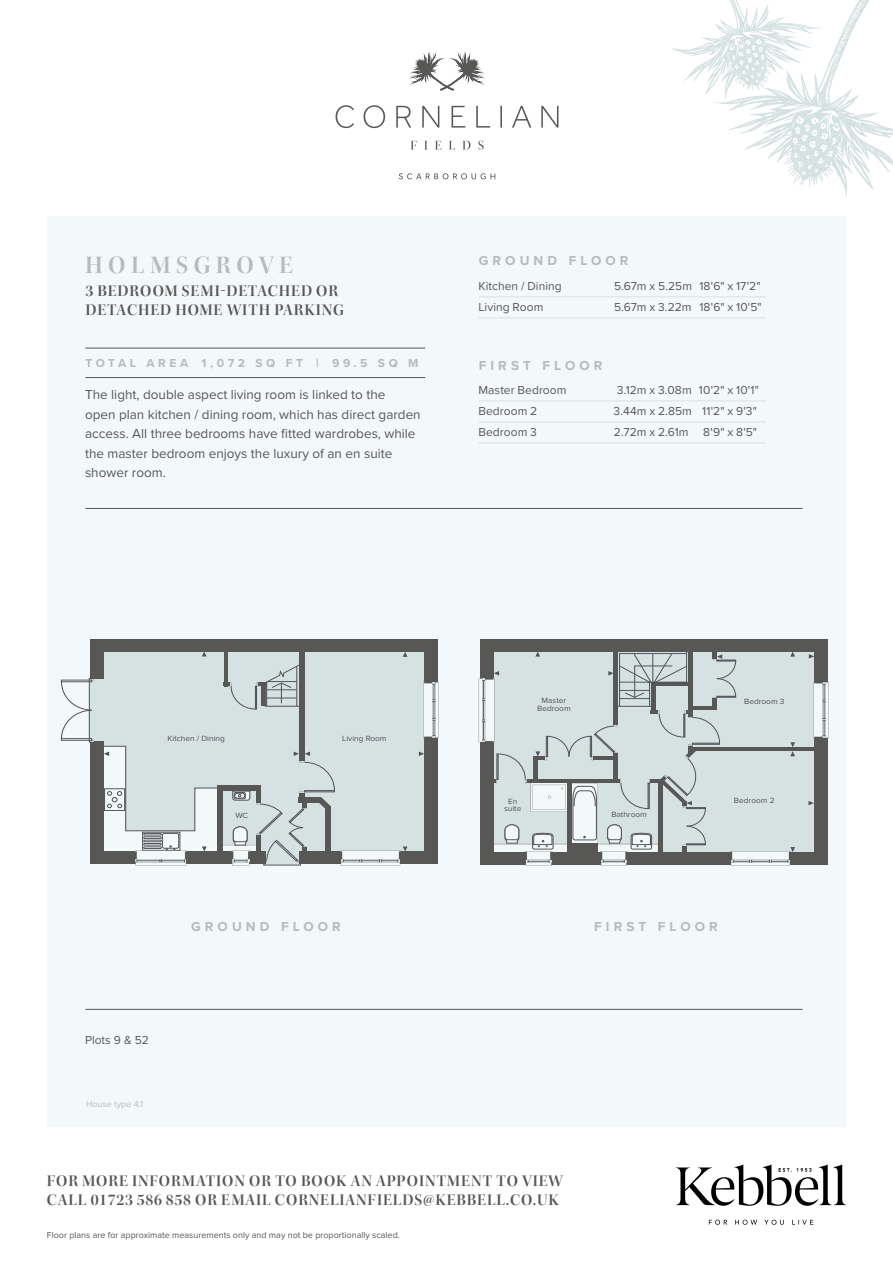
<style>
.page{position:relative;width:893px;height:1263px;background:#fff}
.page>*{position:absolute;margin:0;border:0;box-sizing:border-box;transform-origin:0 0}
.t1{font:25.5px "Kepler Std Semibold Disp";letter-spacing:.205em;color:#b4bdbe}
.t2{font:16.5px/19.5px "Kepler Std Semibold Disp";letter-spacing:.05em;color:#575756}
.t3{font:13.5px/19.5px "Proxima Nova";color:#575756}
.t4{font:700 13.5px "Proxima Nova";letter-spacing:.3em;color:#b4bdbe}
.t5{font:12px "Proxima Nova";letter-spacing:.005em;color:#575756}
.t6{font:700 12px "Proxima Nova";letter-spacing:.3em;color:#b4bdbe}
.t7{font:9px "Proxima Nova";color:#575756}
.t8{font:9px "Proxima Nova";color:#b4bdbe}
.t9{font:7.8px/7.8px "Proxima Nova";color:#50535a;text-align:center;scale:1.06 1}
</style>
<div class="page">
<div style="left:47px;top:217px;width:799px;height:910px;background:#f3f9fa"></div>
<svg style="left:672px;top:0;width:221px;height:197px"></svg>
<svg style="left:676px;top:1164px;width:170px;height:61px"></svg>
<hr style="left:85px;top:1009px;width:718px;height:1px;background:#575756">
<svg style="left:336px;top:51px;width:222px;height:128px"></svg>
<hr style="left:85px;top:348px;width:340px;height:1px;background:#575756">
<hr style="left:85px;top:377px;width:340px;height:1px;background:#575756">
<hr style="left:85px;top:508px;width:718px;height:1px;background:#575756">
<hr style="left:478px;top:296px;width:288px;height:1px;background:#d6e2e2">
<hr style="left:478px;top:317px;width:288px;height:1px;background:#d6e2e2">
<hr style="left:478px;top:400px;width:288px;height:1px;background:#d6e2e2">
<hr style="left:478px;top:421px;width:288px;height:1px;background:#d6e2e2">
<hr style="left:478px;top:442px;width:288px;height:1px;background:#d6e2e2">
<div style="left:89px;top:651px;width:335px;height:200px;background:#d6e2e2"></div>
<div style="left:90px;top:639px;width:347px;height:12px;background:#575756"></div>
<div style="left:299px;top:851px;width:138px;height:13px;background:#575756"></div>
<div style="left:90px;top:639px;width:14px;height:39px;background:#575756"></div>
<div style="left:94px;top:669px;width:10px;height:10px;background:#575756"></div>
<div style="left:90px;top:742px;width:14px;height:122px;background:#575756"></div>
<div style="left:424px;top:639px;width:13px;height:225px;background:#575756"></div>
<div style="left:94px;top:741px;width:10px;height:10px;background:#575756"></div>
<hr style="left:224px;top:649px;width:3px;height:37px;background:#575756">
<div style="left:299px;top:649px;width:6px;height:112px;background:#575756"></div>
<svg style="left:224px;top:664px;width:75px;height:45px;background:#bfc9ca"></svg>
<svg style="left:423px;top:681px;width:16px;height:58px"></svg>
<svg style="left:61px;top:678px;width:33px;height:64px"></svg>
<svg style="left:419px;top:751px;width:5px;height:5px"></svg>
<svg style="left:202px;top:651px;width:5px;height:5px"></svg>
<svg style="left:403px;top:652px;width:4px;height:5px"></svg>
<svg style="left:104px;top:746px;width:303px;height:119px"></svg>
<div style="left:487px;top:645px;width:336px;height:212px;background:#d6e2e2"></div>
<div style="left:480px;top:639px;width:347px;height:12px;background:#575756"></div>
<div style="left:480px;top:852px;width:347px;height:12px;background:#575756"></div>
<div style="left:814px;top:639px;width:13px;height:225px;background:#575756"></div>
<hr style="left:691px;top:747px;width:125px;height:4px;background:#575756">
<hr style="left:686px;top:650px;width:1px;height:34px;background:#50535a">
<svg style="left:813px;top:681px;width:16px;height:58px"></svg>
<svg style="left:809px;top:654px;width:5px;height:4px"></svg>
<svg style="left:808px;top:801px;width:6px;height:4px"></svg>
<svg style="left:479px;top:651px;width:316px;height:215px"></svg>
<h1 class="t1" style="left:85px;top:250px;width:210px">HOLMSGROVE</h1>
<p class="t4" style="left:479px;top:251px;width:151px">GROUND FLOOR</p>
<p class="t2" style="left:85px;top:281px;width:260px">3 BEDROOM SEMI-DETACHED OR<br>DETACHED HOME WITH PARKING</p>
<p class="t5" style="left:478px;top:277px;width:85px">Kitchen / Dining</p>
<p class="t5" style="left:614px;top:277px;width:148px">5.67m x 5.25m 18'6" x 17'2"</p>
<p class="t5" style="left:478px;top:298px;width:67px">Living Room</p>
<p class="t5" style="left:614px;top:298px;width:149px">5.67m x 3.22m 18'6" x 10'5"</p>
<p class="t6" style="left:85px;top:354px;width:334px">TOTAL AREA 1,072 SQ FT | 99.5 SQ M</p>
<p class="t3" style="left:85px;top:384px;width:337px">The light, double aspect living room is linked to the<br>open plan kitchen / dining room, which has direct garden access. All three bedrooms have fitted wardrobes, while the master bedroom enjoys the luxury of an en suite shower room.</p>
<p class="t4" style="left:479px;top:355px;width:125px">FIRST FLOOR</p>
<p class="t5" style="left:478px;top:381px;width:90px">Master Bedroom</p>
<p class="t5" style="left:617px;top:381px;width:144px">3.12m x 3.08m 10'2" x 10'1"</p>
<p class="t5" style="left:478px;top:402px;width:60px">Bedroom 2</p>
<p class="t5" style="left:614px;top:402px;width:145px">3.44m x 2.85m 11'2" x 9'3"</p>
<p class="t5" style="left:478px;top:423px;width:60px">Bedroom 3</p>
<p class="t5" style="left:614px;top:423px;width:144px">2.72m x 2.61m 8'9" x 8'5"</p>
<p class="t9" style="left:168px;top:734px;width:56px">Kitchen / Dining</p>
<p class="t9" style="left:342px;top:734px;width:43px">Living Room</p>
<p class="t9" style="left:235px;top:811px;width:14px">WC</p>
<p class="t9" style="left:541px;top:696px;width:25px">Master</p>
<p class="t9" style="left:744px;top:697px;width:40px">Bedroom 3</p>
<p class="t9" style="left:537px;top:704px;width:33px">Bedroom</p>
<p class="t9" style="left:504px;top:797px;width:18px">En suite</p>
<p class="t9" style="left:611px;top:811px;width:35px">Bathroom</p>
<p class="t9" style="left:734px;top:796px;width:40px">Bedroom 2</p>
<p class="t5" style="left:85px;top:1031px;width:65px">Plots 9 &amp; 52</p>
<p class="t8" style="left:86px;top:1097px;width:59px">House type 4.1</p>
<p class="t4" style="left:191px;top:917px;width:151px">GROUND FLOOR</p>
<p class="t4" style="left:594px;top:917px;width:125px">FIRST FLOOR</p>
<p class="t2" style="left:47px;top:1171px;width:518px">FOR MORE INFORMATION OR TO BOOK AN APPOINTMENT TO VIEW<br>CALL 01723 586 858 OR EMAIL CORNELIANFIELDS@KEBBELL.CO.UK</p>
<p class="t7" style="left:47px;top:1228px;width:355px">Floor plans are for approximate measurements only and may not be proportionally scaled.</p>
</div>
